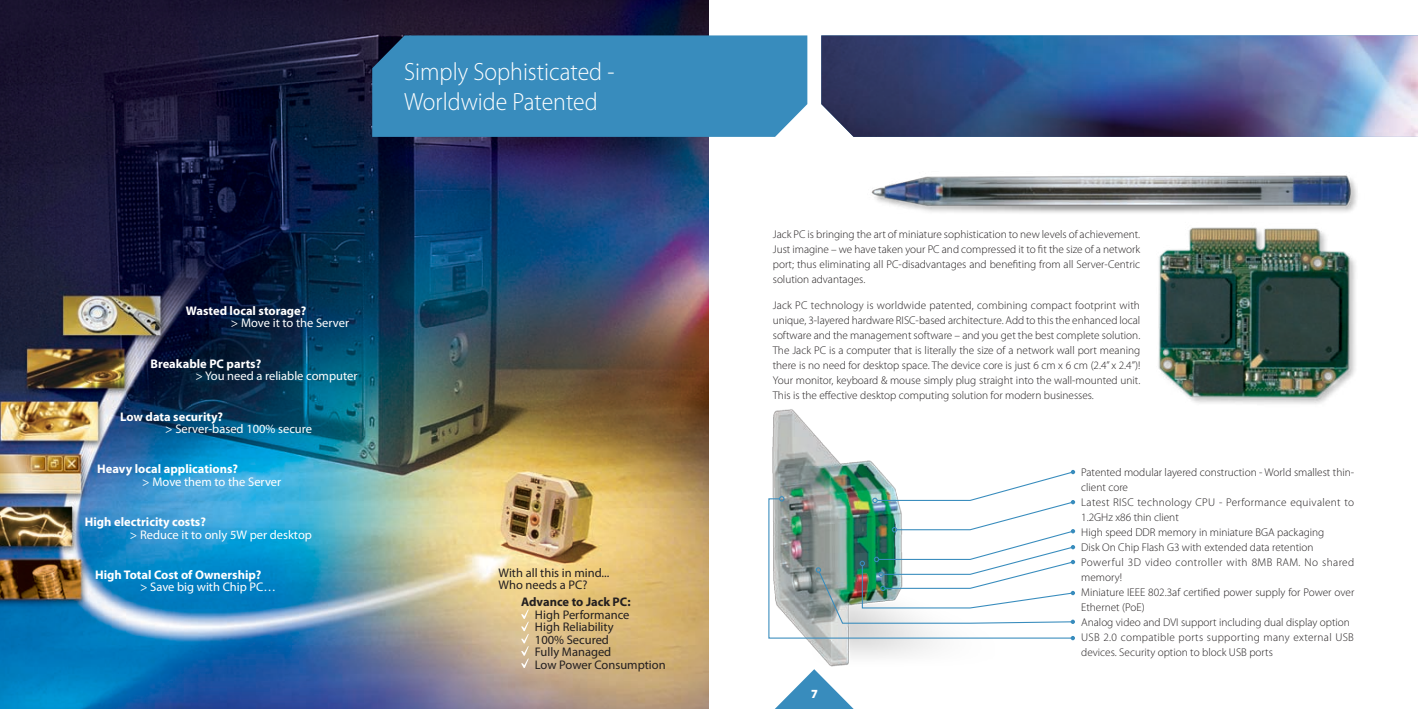
<style>
.page{position:relative;width:1418px;height:709px;background:#fff}
.page>*{position:absolute;margin:0;border:0;box-sizing:border-box;transform-origin:0 0}
.t1{font:300 25px/30px "Myriad Pro";color:#fff;scale:.95 1}
.t2{font:12.5px "Myriad Pro";color:#fff}
.t3{font:700 12.5px "Myriad Pro";color:#fff}
.t4{font:12.5px/12.5px "Myriad Pro";color:#231f20}
.t5{font:700 12.5px "Myriad Pro";color:#231f20}
.t6{font:900 12.5px "Myriad Pro";color:#fff;scale:.95 1}
.t7{font:300 11.25px/15px "Myriad Pro";color:#231f20;text-align:justify}
</style>
<div class="page">
<img style="left:0;top:0;width:709px;height:709px">
<img style="left:871px;top:175px;width:486px;height:229px">
<img style="left:772px;top:409px;width:163px;height:258px">
<svg style="left:768px;top:498px;width:302px;height:141px"></svg>
<svg style="left:779px;top:496px;width:5px;height:5px"></svg>
<svg style="left:1070px;top:636px;width:5px;height:4px"></svg>
<img style="left:815px;top:470px;width:260px;height:154px">
<svg style="left:521px;top:609px;width:8px;height:59px"></svg>
<img style="left:821px;top:35px;width:596px;height:102px">
<div style="left:372px;top:35px;width:435px;height:102px;background:#388cbd"></div>
<svg style="left:775px;top:669px;width:78px;height:40px"></svg>
<h1 class="t1" style="left:404px;top:57px;width:223px">Simply Sophisticated -<br>Worldwide Patented</h1>
<p class="t3" style="left:186px;top:302px;width:122px">Wasted local storage?</p>
<p class="t2" style="left:231px;top:315px;width:120px">&gt; Move it to the Server</p>
<p class="t3" style="left:150px;top:355px;width:112px">Breakable PC parts?</p>
<p class="t2" style="left:195px;top:368px;width:163px">&gt; You need a reliable computer</p>
<p class="t3" style="left:120px;top:408px;width:104px">Low data security?</p>
<p class="t2" style="left:165px;top:421px;width:148px">&gt; Server-based 100% secure</p>
<p class="t3" style="left:97px;top:461px;width:142px">Heavy local applications?</p>
<p class="t2" style="left:142px;top:474px;width:140px">&gt; Move them to the Server</p>
<p class="t3" style="left:85px;top:514px;width:122px">High electricity costs?</p>
<p class="t2" style="left:130px;top:526px;width:183px">&gt; Reduce it to only 5W per desktop</p>
<p class="t3" style="left:95px;top:566px;width:168px">High Total Cost of Ownership?</p>
<p class="t2" style="left:140px;top:579px;width:137px">&gt; Save big with Chip PC…</p>
<p class="t4" style="left:498px;top:566px;width:112px">With all this in mind...<br>Who needs a PC?</p>
<p class="t5" style="left:521px;top:593px;width:111px">Advance to Jack PC:</p>
<p class="t4" style="left:535px;top:608px;width:132px">High Performance<br>High Reliability<br>100% Secured<br>Fully Managed<br>Low Power Consumption</p>
<p class="t7" style="left:772px;top:227px;width:369px">Jack PC is bringing the art of miniature sophistication to new levels of achievement.<br>Just imagine – we have taken your PC and compressed it to fit the size of a network port; thus eliminating all PC-disadvantages and benefiting from all Server-Centric solution advantages.</p>
<p class="t7" style="left:772px;top:298px;width:369px">Jack PC technology is worldwide patented, combining compact footprint with unique, 3-layered hardware RISC-based architecture. Add to this the enhanced local software and the management software – and you get the best complete solution.<br>The Jack PC is a computer that is literally the size of a network wall port meaning there is no need for desktop space. The device core is just 6 cm x 6 cm (2.4” x 2.4”)!<br>Your monitor, keyboard &amp; mouse simply plug straight into the wall-mounted unit.<br>This is the effective desktop computing solution for modern businesses.</p>
<p class="t6" style="left:811px;top:686px;width:9px">7</p>
<p class="t7" style="left:1081px;top:464px;width:274px;text-align:left">Patented modular layered construction - World smallest thin&shy;client core<br>Latest RISC technology CPU - Performance equivalent to 1.2GHz x86 thin client<br>High speed DDR memory in miniature BGA packaging<br>Disk On Chip Flash G3 with extended data retention Powerful 3D video controller with 8MB RAM. No shared memory!<br>Miniature IEEE 802.3af certified power supply for Power over Ethernet (PoE)<br>Analog video and DVI support including dual display option USB 2.0 compatible ports supporting many external USB devices. Security option to block USB ports</p>
</div>
